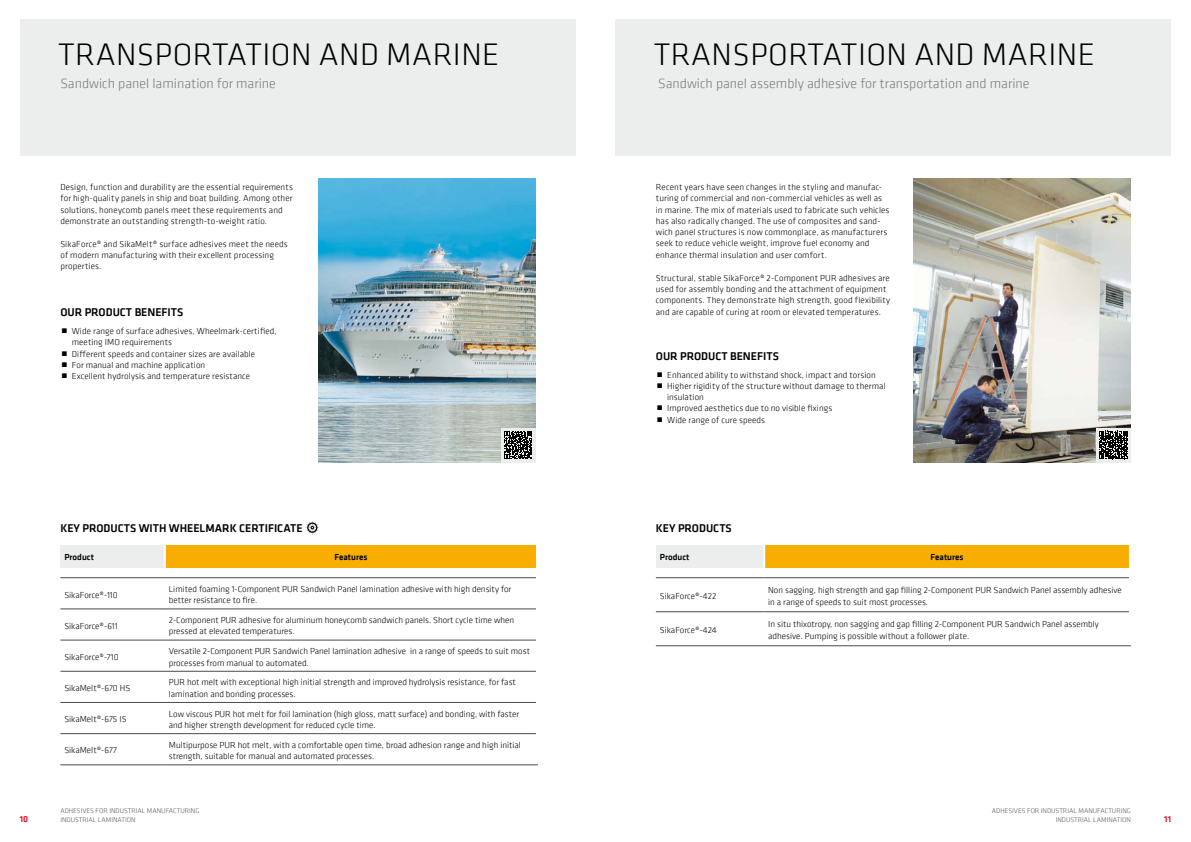
<style>
.page{position:relative;width:1191px;height:842px;background:#fff}
.page>*{position:absolute;margin:0;border:0;box-sizing:border-box;transform-origin:0 0}
.t1{font:300 32px "Klavika Web Basic";letter-spacing:.015em;color:#000}
.t2{font:300 14px "Klavika Web Basic";color:#7b7c7e}
.t3{font:500 11.6px "Klavika Web Basic";color:#000}
.t4{font:300 9px/11.3px "Klavika Web Basic";color:#000}
.t5{font:500 9px "Klavika Web Basic";color:#000}
.t6{font:500 9px "Klavika Web Basic";color:#e2001a}
.t7{font:300 7px/8.4px "Klavika Web Basic";color:#58585a;text-align:right}
</style>
<div class="page">
<div style="left:615px;top:20px;width:556px;height:136px;background:#eceded"></div>
<img style="left:913px;top:179px;width:217px;height:283px">
<div style="left:656px;top:545px;width:108px;height:23px;background:#eceded"></div>
<div style="left:764px;top:545px;width:366px;height:23px;background:#f8ae00"></div>
<hr style="left:763px;top:545px;width:2px;height:23px;background:#fff">
<hr style="left:1129px;top:545px;width:2px;height:23px;background:#fff">
<hr style="left:656px;top:577px;width:108px;height:1px;background:#4b4b4d">
<hr style="left:764px;top:577px;width:365px;height:1px;background:#4b4b4d">
<hr style="left:656px;top:611px;width:108px;height:1px;background:#4b4b4d">
<hr style="left:764px;top:611px;width:365px;height:1px;background:#4b4b4d">
<hr style="left:656px;top:645px;width:108px;height:1px;background:#4b4b4d">
<hr style="left:764px;top:645px;width:367px;height:1px;background:#4b4b4d">
<div style="left:20px;top:20px;width:555px;height:136px;background:#eceded"></div>
<img style="left:318px;top:179px;width:217px;height:283px">
<div style="left:60px;top:545px;width:105px;height:23px;background:#eceded"></div>
<div style="left:165px;top:545px;width:372px;height:23px;background:#f8ae00"></div>
<hr style="left:164px;top:545px;width:2px;height:23px;background:#fff">
<hr style="left:536px;top:545px;width:2px;height:23px;background:#fff">
<hr style="left:60px;top:577px;width:105px;height:1px;background:#4b4b4d">
<hr style="left:165px;top:577px;width:371px;height:1px;background:#4b4b4d">
<hr style="left:60px;top:608px;width:105px;height:1px;background:#4b4b4d">
<hr style="left:165px;top:608px;width:371px;height:1px;background:#4b4b4d">
<hr style="left:60px;top:640px;width:105px;height:1px;background:#4b4b4d">
<hr style="left:165px;top:640px;width:371px;height:1px;background:#4b4b4d">
<hr style="left:60px;top:671px;width:105px;height:1px;background:#4b4b4d">
<hr style="left:165px;top:671px;width:371px;height:1px;background:#4b4b4d">
<hr style="left:60px;top:702px;width:105px;height:1px;background:#4b4b4d">
<hr style="left:165px;top:702px;width:371px;height:1px;background:#4b4b4d">
<hr style="left:60px;top:733px;width:105px;height:1px;background:#4b4b4d">
<hr style="left:165px;top:733px;width:371px;height:1px;background:#4b4b4d">
<hr style="left:60px;top:764px;width:105px;height:1px;background:#4b4b4d">
<hr style="left:165px;top:764px;width:373px;height:1px;background:#4b4b4d">
<svg style="left:306px;top:521px;width:13px;height:13px"></svg>
<div style="left:501px;top:428px;width:34px;height:34px;background:#eceded"></div>
<svg style="left:504px;top:431px;width:28px;height:28px"></svg>
<div style="left:1096px;top:428px;width:34px;height:34px;background:#eceded"></div>
<svg style="left:1099px;top:431px;width:29px;height:28px"></svg>
<h1 class="t1" style="left:58px;top:35px;width:443px">TRANSPORTATION AND MARINE</h1>
<h2 class="t2" style="left:60px;top:75px;width:217px">Sandwich panel lamination for marine</h2>
<p class="t4" style="left:60px;top:181px;width:234px">Design, function and durability are the essential requirements for high-quality panels in ship and boat building. Among other solutions, honeycomb panels meet these requirements and demonstrate an outstanding strength-to-weight ratio.</p>
<p class="t4" style="left:60px;top:238px;width:229px">SikaForce® and SikaMelt® surface adhesives meet the needs of modern manufacturing with their excellent processing properties.</p>
<p class="t3" style="left:60px;top:304px;width:124px">OUR PRODUCT BENEFITS</p>
<p class="t4" style="left:72px;top:325px;width:206px">Wide range of surface adhesives, Wheelmark-certified, meeting IMO requirements<br>Different speeds and container sizes are available<br>For manual and machine application<br>Excellent hydrolysis and temperature resistance</p>
<p class="t3" style="left:60px;top:520px;width:244px">KEY PRODUCTS WITH WHEELMARK CERTIFICATE</p>
<p class="t5" style="left:64px;top:551px;width:31px">Product</p>
<p class="t5" style="left:334px;top:551px;width:34px">Features</p>
<p class="t4" style="left:64px;top:589px;width:55px">SikaForce®-110</p>
<p class="t4" style="left:169px;top:583px;width:344px">Limited foaming 1-Component PUR Sandwich Panel lamination adhesive with high density for better resistance to fire.</p>
<p class="t4" style="left:64px;top:620px;width:55px">SikaForce®-611</p>
<p class="t4" style="left:169px;top:614px;width:347px">2-Component PUR adhesive for aluminum honeycomb sandwich panels. Short cycle time when pressed at elevated temperatures.</p>
<p class="t4" style="left:64px;top:651px;width:56px">SikaForce®-710</p>
<p class="t4" style="left:169px;top:645px;width:363px">Versatile 2-Component PUR Sandwich Panel lamination adhesive in a range of speeds to suit most processes from manual to automated.</p>
<p class="t4" style="left:64px;top:682px;width:68px">SikaMelt®-670 HS</p>
<p class="t4" style="left:169px;top:677px;width:348px">PUR hot melt with exceptional high initial strength and improved hydrolysis resistance, for fast lamination and bonding processes.</p>
<p class="t4" style="left:64px;top:713px;width:64px">SikaMelt®-675 IS</p>
<p class="t4" style="left:169px;top:708px;width:352px">Low viscous PUR hot melt for foil lamination (high gloss, matt surface) and bonding, with faster and higher strength development for reduced cycle time.</p>
<p class="t4" style="left:64px;top:745px;width:54px">SikaMelt®-677</p>
<p class="t4" style="left:169px;top:739px;width:353px">Multipurpose PUR hot melt, with a comfortable open time, broad adhesion range and high initial strength, suitable for manual and automated processes.</p>
<h1 class="t1" style="left:653px;top:35px;width:443px">TRANSPORTATION AND MARINE</h1>
<h2 class="t2" style="left:658px;top:75px;width:373px">Sandwich panel assembly adhesive for transportation and marine</h2>
<p class="t4" style="left:656px;top:181px;width:235px">Recent years have seen changes in the styling and manufac&shy;turing of commercial and non-commercial vehicles as well as in marine. The mix of materials used to fabricate such vehicles has also radically changed. The use of composites and sand&shy;wich panel structures is now commonplace, as manufacturers seek to reduce vehicle weight, improve fuel economy and enhance thermal insulation and user comfort.</p>
<p class="t4" style="left:656px;top:272px;width:236px">Structural, stable SikaForce® 2-Component PUR adhesives are used for assembly bonding and the attachment of equipment components. They demonstrate high strength, good flexibility and are capable of curing at room or elevated temperatures.</p>
<p class="t3" style="left:656px;top:348px;width:124px">OUR PRODUCT BENEFITS</p>
<p class="t4" style="left:667px;top:369px;width:220px">Enhanced ability to withstand shock, impact and torsion Higher rigidity of the structure without damage to thermal insulation<br>Improved aesthetics due to no visible fixings<br>Wide range of cure speeds</p>
<p class="t3" style="left:656px;top:520px;width:77px">KEY PRODUCTS</p>
<p class="t5" style="left:660px;top:551px;width:31px">Product</p>
<p class="t5" style="left:930px;top:551px;width:34px">Features</p>
<p class="t4" style="left:660px;top:590px;width:58px">SikaForce®-422</p>
<p class="t4" style="left:768px;top:584px;width:355px">Non sagging, high strength and gap filling 2-Component PUR Sandwich Panel assembly adhesive in a range of speeds to suit most processes.</p>
<p class="t4" style="left:660px;top:624px;width:58px">SikaForce®-424</p>
<p class="t4" style="left:768px;top:619px;width:332px">In situ thixotropy, non sagging and gap filling 2-Component PUR Sandwich Panel assembly adhesive. Pumping is possible without a follower plate.</p>
<p class="t7" style="left:60px;top:807px;width:141px;text-align:left">ADHESIVES FOR INDUSTRIAL MANUFACTURING<br>INDUSTRIAL LAMINATION</p>
<p class="t7" style="left:991px;top:807px;width:141px">ADHESIVES FOR INDUSTRIAL MANUFACTURING<br>INDUSTRIAL LAMINATION</p>
<p class="t6" style="left:20px;top:813px;width:10px">10</p>
<p class="t6" style="left:1164px;top:813px;width:8px">11</p>
</div>
